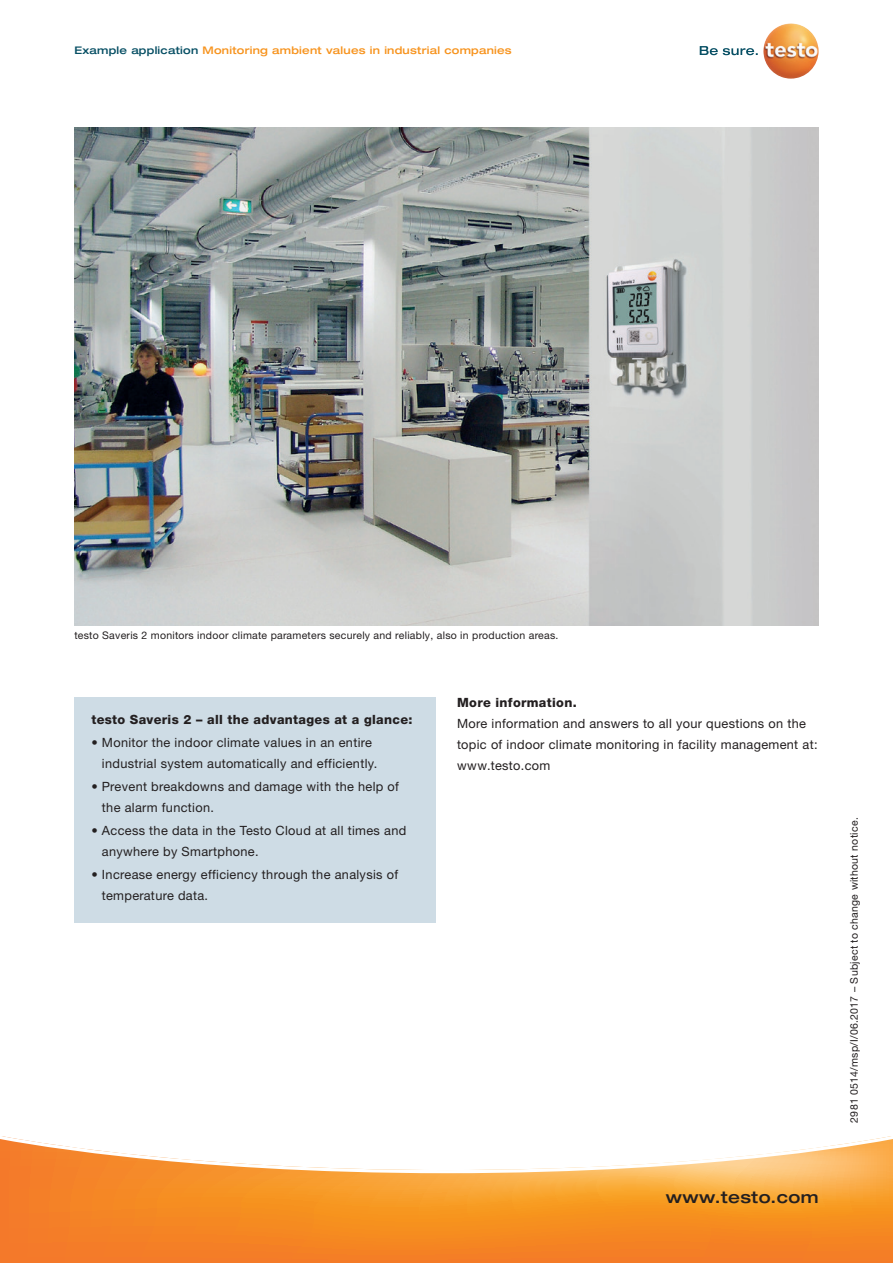
<style>
.page{position:relative;width:893px;height:1263px;background:#fff}
.page>*{position:absolute;margin:0;border:0;box-sizing:border-box;transform-origin:0 0}
.t1{font:500 expanded 16.5px "Helvetica Neue LTW1 G";letter-spacing:.025em;color:#231f20}
.t2{font:12.75px/21px "Helvetica Neue LTW1 G";letter-spacing:.025em;color:#231f20}
.t3{font:800 12.75px "Helvetica Neue LTW1 G";letter-spacing:.025em;color:#231f20}
.t4{font:10.5px "Helvetica Neue LTW1 G";letter-spacing:.025em;color:#231f20}
.t5{font:500 expanded 10.5px "Helvetica Neue LTW1 G";letter-spacing:.025em;color:#f7931d}
.s1{color:#074f64}
</style>
<div class="page">
<svg style="left:0;top:1136px;width:893px;height:127px"></svg>
<img style="left:74px;top:128px;width:745px;height:497px">
<svg style="left:700px;top:46px;width:58px;height:9px"></svg>
<img style="left:763px;top:23px;width:56px;height:56px;border-radius:28px">
<div style="left:74px;top:697px;width:362px;height:226px;background:#cedce5"></div>
<p class="t5" style="left:74px;top:43px;width:439px"><span class="s1">Example application</span> Monitoring ambient values in industrial companies</p>
<p class="t4" style="left:74px;top:629px;width:486px">testo Saveris 2 monitors indoor climate parameters securely and reliably, also in production areas.</p>
<p class="t3" style="left:91px;top:711px;width:323px">testo Saveris 2 – all the advantages at a glance:</p>
<p class="t2" style="left:102px;top:731px;width:277px;text-indent:-11px">• Monitor the indoor climate values in an entire industrial system automatically and efficiently.</p>
<p class="t2" style="left:102px;top:776px;width:299px;text-indent:-11px">• Prevent breakdowns and damage with the help of the alarm function.</p>
<p class="t2" style="left:102px;top:820px;width:306px;text-indent:-11px">• Access the data in the Testo Cloud at all times and anywhere by Smartphone.</p>
<p class="t2" style="left:102px;top:864px;width:298px;text-indent:-11px">• Increase energy efficiency through the analysis of temperature data.</p>
<p class="t3" style="left:457px;top:694px;width:121px">More information.</p>
<p class="t2" style="left:457px;top:712px;width:362px">More information and answers to all your questions on the topic of indoor climate monitoring in facility management at: www.testo.com</p>
<p class="t1" style="left:666px;top:1187px;width:154px">www.testo.com</p>
<p class="t4" style="left:848px;top:1123px;width:307px;rotate:-90deg">2981 0514/msp/I/06.2017 – Subject to change without notice.</p>
</div>
